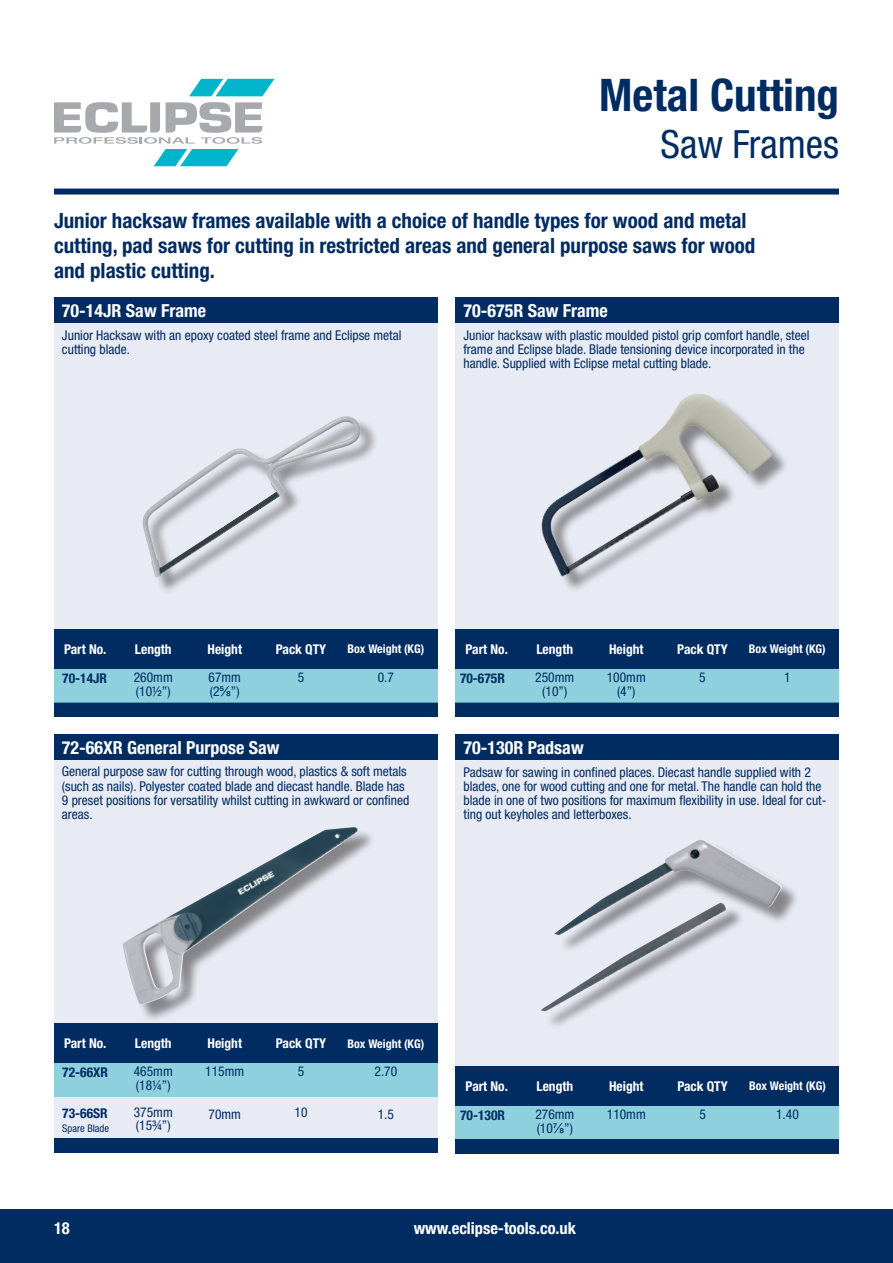
<style>
.page{position:relative;width:893px;height:1263px;background:#fff}
.page>*{position:absolute;margin:0;border:0;box-sizing:border-box;transform-origin:0 0}
.t1{font:700 condensed 45px "Helvetica Neue";color:#002c62}
.t2{font:condensed 39px "Helvetica Neue LT Std";color:#002c62}
.t3{font:700 condensed 21px/25.2px "Helvetica Neue";color:#002c62}
.t4{font:700 condensed 18px "Helvetica Neue";color:#fff}
.t5{font:700 condensed 16.5px "Helvetica Neue";color:#fff}
.t6{font:condensed 13.5px/14.2px "Helvetica Neue LT Std";color:#002c62}
.t7{font:700 condensed 13.5px "Helvetica Neue";color:#fff}
.t8{font:700 condensed 13.5px "Helvetica Neue";color:#002c62}
.t9{font:700 condensed 12px "Helvetica Neue";color:#fff}
.t10{font:condensed 10.5px "Helvetica Neue LT Std";color:#002c62}
.s1{font-family:"Arial";font-stretch:normal}
</style>
<div class="page">
<div style="left:0;top:1209px;width:893px;height:54px;background:#002c62"></div>
<div style="left:54px;top:298px;width:383px;height:418px;background:#e8ebf3"></div>
<div style="left:54px;top:734px;width:383px;height:419px;background:#e8ebf3"></div>
<div style="left:455px;top:298px;width:384px;height:418px;background:#e8ebf3"></div>
<div style="left:455px;top:735px;width:384px;height:418px;background:#e8ebf3"></div>
<div style="left:54px;top:298px;width:383px;height:25px;background:#002c62"></div>
<div style="left:54px;top:734px;width:383px;height:25px;background:#002c62"></div>
<div style="left:455px;top:298px;width:384px;height:25px;background:#002c62"></div>
<div style="left:456px;top:734px;width:383px;height:25px;background:#002c62"></div>
<div style="left:54px;top:702px;width:383px;height:14px;background:#002c62"></div>
<div style="left:54px;top:1139px;width:383px;height:14px;background:#002c62"></div>
<div style="left:455px;top:702px;width:384px;height:14px;background:#002c62"></div>
<div style="left:456px;top:1139px;width:383px;height:14px;background:#002c62"></div>
<div style="left:54px;top:669px;width:383px;height:33px;background:#8fd0de"></div>
<div style="left:54px;top:1063px;width:383px;height:33px;background:#8fd0de"></div>
<div style="left:455px;top:669px;width:384px;height:33px;background:#8fd0de"></div>
<div style="left:456px;top:1106px;width:383px;height:33px;background:#8fd0de"></div>
<div style="left:145px;top:419px;width:234px;height:176px;background:#231f20;opacity:.5"></div>
<img style="left:142px;top:416px;width:219px;height:161px">
<div style="left:126px;top:829px;width:251px;height:194px;background:#231f20;opacity:.5"></div>
<img style="left:123px;top:827px;width:238px;height:177px">
<img style="left:541px;top:393px;width:245px;height:195px">
<div style="left:544px;top:842px;width:256px;height:188px;background:#231f20;opacity:.5"></div>
<img style="left:541px;top:840px;width:241px;height:172px">
<div style="left:54px;top:629px;width:383px;height:40px;background:#002c62"></div>
<div style="left:54px;top:1023px;width:383px;height:40px;background:#002c62"></div>
<div style="left:455px;top:629px;width:384px;height:40px;background:#002c62"></div>
<div style="left:456px;top:1066px;width:383px;height:40px;background:#002c62"></div>
<svg style="left:54px;top:102px;width:208px;height:64px"></svg>
<svg style="left:189px;top:79px;width:85px;height:17px"></svg>
<div style="left:54px;top:189px;width:785px;height:6px;background:#002c62"></div>
<h1 class="t1" style="left:599px;top:68px;width:241px">Metal Cutting</h1>
<h2 class="t2" style="left:660px;top:122px;width:180px">Saw Frames</h2>
<h3 class="t3" style="left:54px;top:207px;width:703px">Junior hacksaw frames available with a choice of handle types for wood and metal cutting, pad saws for cutting in restricted areas and general purpose saws for wood and plastic cutting.</h3>
<h3 class="t4" style="left:62px;top:300px;width:146px">70-14JR Saw Frame</h3>
<p class="t6" style="left:62px;top:328px;width:341px">Junior Hacksaw with an epoxy coated steel frame and Eclipse metal cutting blade.</p>
<h3 class="t4" style="left:463px;top:300px;width:146px">70-675R Saw Frame</h3>
<p class="t6" style="left:463px;top:328px;width:347px">Junior hacksaw with plastic moulded pistol grip comfort handle, steel frame and Eclipse blade. Blade tensioning device incorporated in the handle. Supplied with Eclipse metal cutting blade.</p>
<p class="t7" style="left:64px;top:641px;width:44px">Part No.</p>
<p class="t7" style="left:135px;top:641px;width:38px">Length</p>
<p class="t7" style="left:208px;top:641px;width:36px">Height</p>
<p class="t7" style="left:276px;top:641px;width:52px">Pack QTY</p>
<p class="t9" style="left:347px;top:642px;width:78px">Box Weight (KG)</p>
<p class="t7" style="left:466px;top:641px;width:44px">Part No.</p>
<p class="t7" style="left:536px;top:641px;width:38px">Length</p>
<p class="t7" style="left:609px;top:641px;width:36px">Height</p>
<p class="t7" style="left:677px;top:641px;width:52px">Pack QTY</p>
<p class="t9" style="left:749px;top:642px;width:78px">Box Weight (KG)</p>
<p class="t8" style="left:62px;top:670px;width:46px">70-14JR</p>
<p class="t6" style="left:134px;top:671px;width:40px;line-height:13.5px">260mm (10½”)</p>
<p class="t6" style="left:209px;top:671px;width:34px;line-height:13.5px">67mm (2<span class="s1">⅝</span>”)</p>
<p class="t6" style="left:298px;top:670px;width:8px">5</p>
<p class="t6" style="left:378px;top:670px;width:18px">0.7</p>
<p class="t8" style="left:460px;top:670px;width:46px">70-675R</p>
<p class="t6" style="left:535px;top:671px;width:40px;line-height:13.5px;text-align:center">250mm (10”)</p>
<p class="t6" style="left:607px;top:671px;width:40px;line-height:13.5px;text-align:center">100mm (4”)</p>
<p class="t6" style="left:699px;top:670px;width:8px">5</p>
<p class="t6" style="left:784px;top:670px;width:8px">1</p>
<h3 class="t4" style="left:62px;top:737px;width:219px">72-66XR General Purpose Saw</h3>
<h3 class="t4" style="left:464px;top:737px;width:122px">70-130R Padsaw</h3>
<p class="t6" style="left:62px;top:764px;width:349px">General purpose saw for cutting through wood, plastics &amp; soft metals (such as nails). Polyester coated blade and diecast handle. Blade has 9 preset positions for versatility whilst cutting in awkward or confined areas.</p>
<p class="t6" style="left:464px;top:765px;width:364px">Padsaw for sawing in confined places. Diecast handle supplied with 2 blades, one for wood cutting and one for metal. The handle can hold the blade in one of two positions for maximum flexibility in use. Ideal for cut&shy;ting out keyholes and letterboxes.</p>
<p class="t7" style="left:64px;top:1035px;width:44px">Part No.</p>
<p class="t8" style="left:62px;top:1064px;width:47px">72-66XR</p>
<p class="t8" style="left:62px;top:1105px;width:47px">73-66SR</p>
<p class="t10" style="left:62px;top:1122px;width:48px">Spare Blade</p>
<p class="t7" style="left:135px;top:1035px;width:38px">Length</p>
<p class="t6" style="left:134px;top:1065px;width:40px;line-height:13.5px">465mm (18¼”)</p>
<p class="t6" style="left:134px;top:1105px;width:40px;line-height:13.5px">375mm (15¾”)</p>
<p class="t7" style="left:208px;top:1035px;width:36px">Height</p>
<p class="t6" style="left:205px;top:1064px;width:40px">115mm</p>
<p class="t6" style="left:209px;top:1107px;width:34px">70mm</p>
<p class="t7" style="left:276px;top:1035px;width:52px">Pack QTY</p>
<p class="t6" style="left:298px;top:1064px;width:8px">5</p>
<p class="t6" style="left:295px;top:1105px;width:14px">10</p>
<p class="t9" style="left:347px;top:1036px;width:78px">Box Weight (KG)</p>
<p class="t6" style="left:375px;top:1064px;width:24px">2.70</p>
<p class="t6" style="left:378px;top:1107px;width:18px">1.5</p>
<p class="t7" style="left:466px;top:1078px;width:44px">Part No.</p>
<p class="t8" style="left:460px;top:1107px;width:46px">70-130R</p>
<p class="t7" style="left:536px;top:1078px;width:38px">Length</p>
<p class="t6" style="left:535px;top:1107px;width:40px;line-height:13.5px">276mm (10<span class="s1">⅞</span>”)</p>
<p class="t7" style="left:609px;top:1078px;width:36px">Height</p>
<p class="t6" style="left:607px;top:1107px;width:40px">110mm</p>
<p class="t7" style="left:677px;top:1078px;width:52px">Pack QTY</p>
<p class="t6" style="left:699px;top:1107px;width:8px">5</p>
<p class="t9" style="left:749px;top:1079px;width:78px">Box Weight (KG)</p>
<p class="t6" style="left:776px;top:1107px;width:24px">1.40</p>
<p class="t5" style="left:54px;top:1218px;width:17px">18</p>
<p class="t5" style="left:414px;top:1218px;width:164px">www.eclipse-tools.co.uk</p>
</div>
